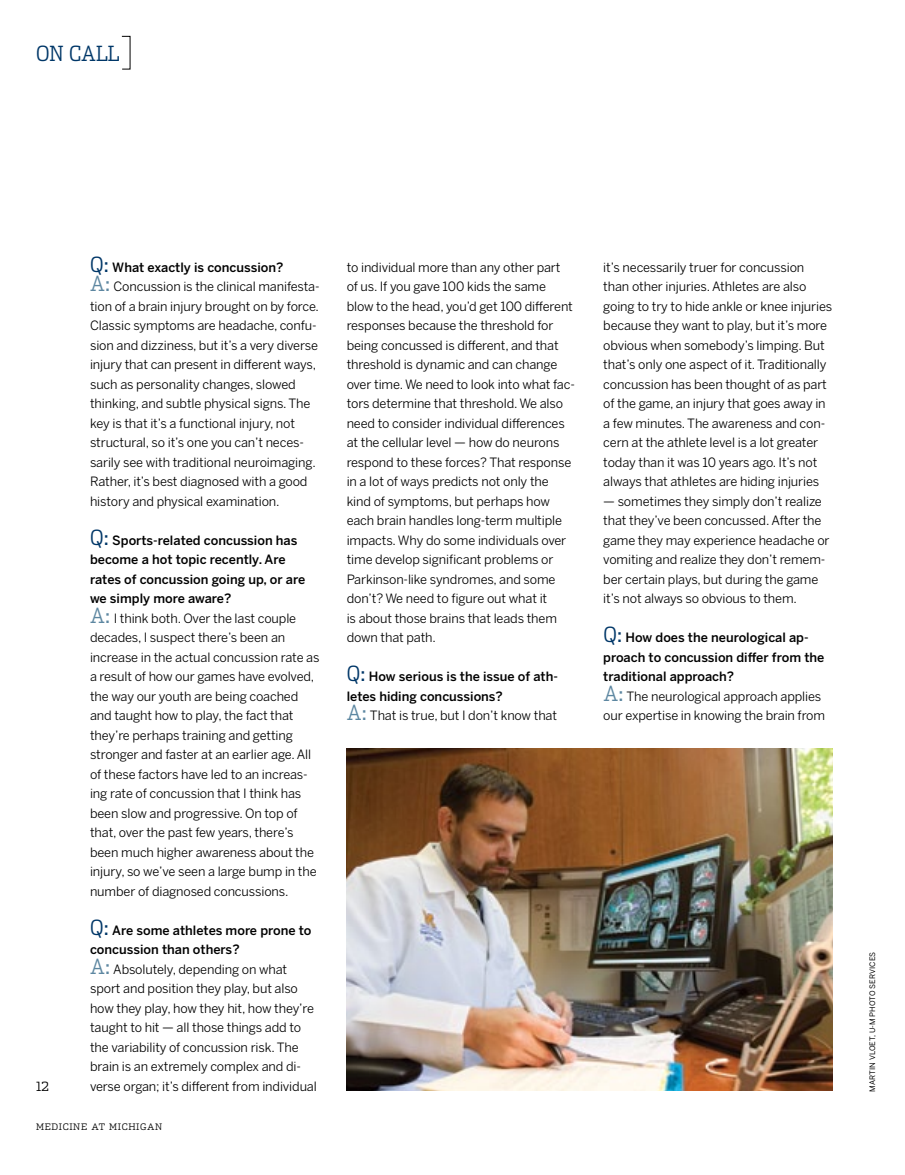
<style>
.page{position:relative;width:905px;height:1175px;background:#fff}
.page>*{position:absolute;margin:0;border:0;box-sizing:border-box;transform-origin:0 0}
.t1{font:300 21px "Dispatch Cond";color:#003768}
.t2{font:12.75px/19.5px "Benton Sans";letter-spacing:-.01em;color:#000}
.t3{font:500 12.75px/19.5px "Benton Sans";color:#000}
.t4{font:300 12.75px "Dispatch";color:#000}
.t5{font:300 9px "Dispatch";letter-spacing:.07em;color:#000}
.t6{font:7.5px "Benton Sans Regluar";letter-spacing:.01em;color:#000}
.s1{font-family:"Dispatch Cond";font-weight:300;font-size:21px;color:#003768}
.s2{font-weight:500}
.s3{font-family:"Dispatch Cond";font-weight:300;font-size:21px;color:#5d87a1}
.s4{font-weight:400}
</style>
<div class="page">
<img style="left:346px;top:748px;width:486px;height:342px">
<h1 class="t1" style="left:36px;top:41px;width:85px">ON CALL</h1>
<p class="t4" style="left:36px;top:1078px;width:14px">12</p>
<p class="t2" style="left:90px;top:257px;width:231px"><span class="s1">Q:</span> <span class="s2">What exactly is concussion?<br></span><span class="s3">A:</span> Concussion is the clinical manifesta&shy;tion of a brain injury brought on by force.<br>Classic symptoms are headache, confu&shy;sion and dizziness, but it’s a very diverse injury that can present in different ways, such as personality changes, slowed thinking, and subtle physical signs. The key is that it’s a functional injury, not structural, so it’s one you can’t neces&shy;sarily see with traditional neuroimaging.<br>Rather, it’s best diagnosed with a good history and physical examination.</p>
<p class="t2" style="left:90px;top:530px;width:231px"><span class="s1">Q:</span> <span class="s2">Sports-related concussion has become a hot topic recently. Are rates of concussion going up, or are we simply more aware?<br></span><span class="s3">A:</span> I think both. Over the last couple decades, I suspect there’s been an increase in the actual concussion rate as a result of how our games have evolved, the way our youth are being coached and taught how to play, the fact that they’re perhaps training and getting stronger and faster at an earlier age. All of these factors have led to an increas&shy;ing rate of concussion that I think has been slow and progressive. On top of that, over the past few years, there’s been much higher awareness about the injury, so we’ve seen a large bump in the number of diagnosed concussions.</p>
<p class="t2" style="left:90px;top:920px;width:228px"><span class="s1">Q:</span> <span class="s2">Are some athletes more prone to concussion than others?<br></span><span class="s3">A:</span> Absolutely, depending on what sport and position they play, but also how they play, how they hit, how they’re taught to hit — all those things add to the variability of concussion risk. The brain is an extremely complex and di&shy;verse organ; it’s different from individual</p>
<p class="t5" style="left:36px;top:1121px;width:128px">MEDICINE AT MICHIGAN</p>
<p class="t2" style="left:346px;top:257px;width:230px">to individual more than any other part<br>of us. If you gave 100 kids the same blow to the head, you’d get 100 different responses because the threshold for being concussed is different, and that threshold is dynamic and can change over time. We need to look into what fac&shy;tors determine that threshold. We also need to consider individual differences at the cellular level — how do neurons respond to these forces? That response in a lot of ways predicts not only the kind of symptoms, but perhaps how each brain handles long-term multiple impacts. Why do some individuals over time develop significant problems or Parkinson-like syndromes, and some don’t? We need to figure out what it<br>is about those brains that leads them down that path.</p>
<p class="t3" style="left:346px;top:667px;width:213px"><span class="s1">Q:</span> How serious is the issue of ath&shy;letes hiding concussions?<br><span class="s3">A:</span> <span class="s4">That is true, but I don’t know that</span></p>
<p class="t2" style="left:603px;top:257px;width:230px">it’s necessarily truer for concussion than other injuries. Athletes are also going to try to hide ankle or knee injuries because they want to play, but it’s more obvious when somebody’s limping. But that’s only one aspect of it. Traditionally concussion has been thought of as part of the game, an injury that goes away in a few minutes. The awareness and con&shy;cern at the athlete level is a lot greater today than it was 10 years ago. It’s not always that athletes are hiding injuries</p>
<p class="t2" style="left:603px;top:491px;width:228px">— sometimes they simply don’t realize that they’ve been concussed. After the game they may experience headache or vomiting and realize they don’t remem&shy;ber certain plays, but during the game it’s not always so obvious to them.</p>
<p class="t3" style="left:603px;top:628px;width:223px"><span class="s1">Q:</span> How does the neurological ap&shy;proach to concussion differ from the traditional approach?<br><span class="s3">A:</span> <span class="s4">The neurological approach applies our expertise in knowing the brain from</span></p>
<p class="t6" style="left:868px;top:1091px;width:141px;rotate:-90deg">martin vloet, u-m photo services</p>
</div>
